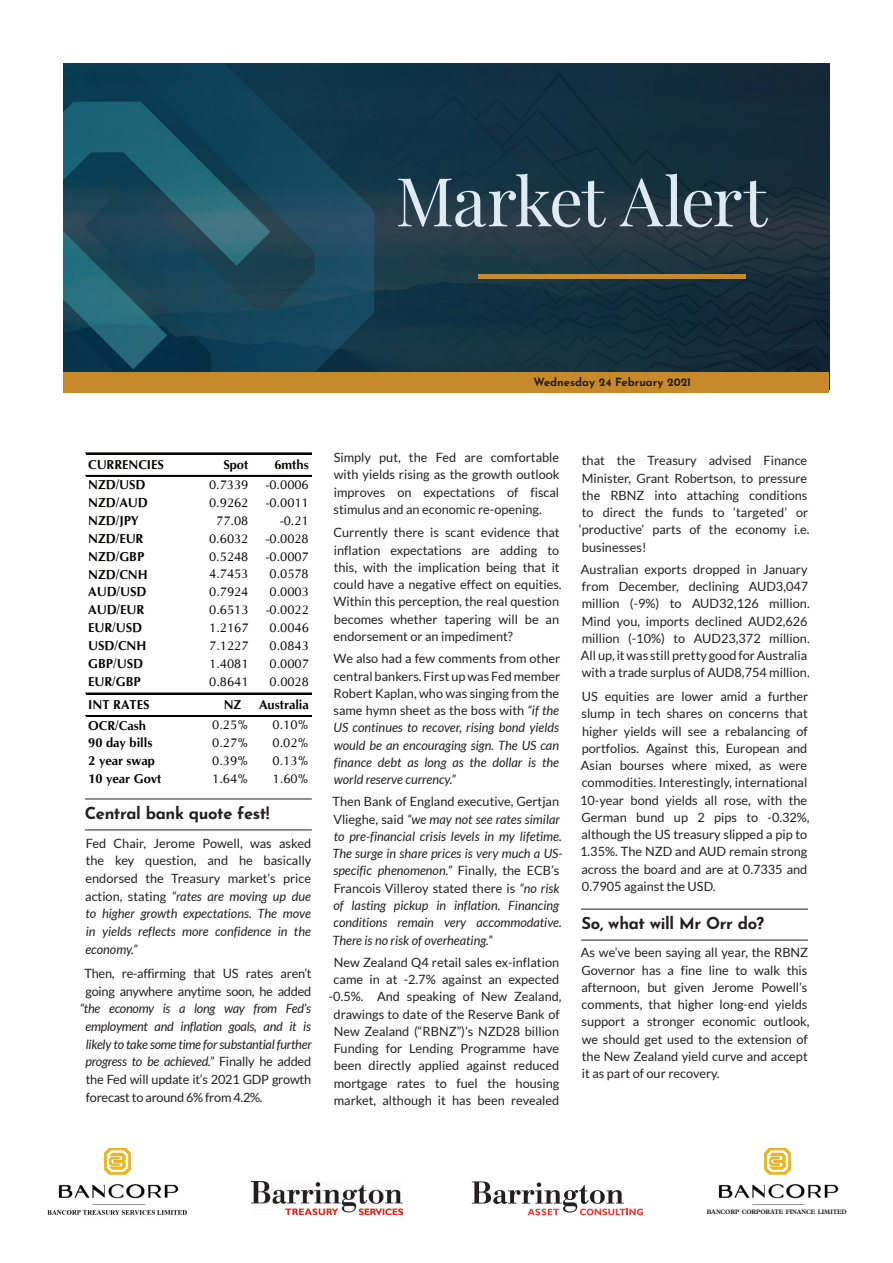
<style>
.page{position:relative;width:893px;height:1263px;background:#fff}
.page>*{position:absolute;margin:0;border:0;box-sizing:border-box;transform-origin:0 0}
.t1{font:67.5px "Playfair Display";letter-spacing:-.03em;color:#deeaf4}
.t2{font:700 16.5px "Josefin Sans";letter-spacing:-.02em;color:#231f20}
.t3{font:12.9px "CG Omega";color:#040503}
.t4{font:700 12.9px "CG Omega";letter-spacing:-.005em;color:#040503}
.t5{font:12.75px/17.2px "Lato";color:#231f20}
.t6{font:italic 12.75px/17.2px "Lato";color:#231f20;text-align:justify}
.t7{font:12.75px/17.7px "Lato";letter-spacing:-.02em;color:#231f20}
.t8{font:700 11.25px "Josefin Sans";color:#231f20}
.t9{font:700 6.45px "Plantin Std";letter-spacing:-.01em;color:#231f20;scale:.93 1}
.s1{font-style:italic}
.s2{font-style:normal}
</style>
<div class="page">
<hr style="left:85px;top:799px;width:227px;height:1px;background:#231f20">
<hr style="left:85px;top:829px;width:227px;height:1px;background:#231f20">
<hr style="left:86px;top:453px;width:225px;height:1px;background:#040503">
<hr style="left:86px;top:475px;width:225px;height:2px;background:#040503">
<hr style="left:86px;top:693px;width:225px;height:1px;background:#040503">
<hr style="left:86px;top:715px;width:225px;height:2px;background:#040503">
<hr style="left:581px;top:909px;width:227px;height:1px;background:#231f20">
<hr style="left:581px;top:940px;width:227px;height:1px;background:#231f20">
<img style="left:64px;top:64px;width:765px;height:308px">
<div style="left:64px;top:372px;width:765px;height:21px;background:#c78a2a"></div>
<hr style="left:478px;top:275px;width:268px;height:4px;background:#c78a2a">
<img style="left:47px;top:1148px;width:140px;height:67px">
<img style="left:252px;top:1181px;width:150px;height:34px">
<svg style="left:472px;top:1181px;width:171px;height:34px"></svg>
<img style="left:718px;top:1148px;width:121px;height:57px">
<h1 class="t1" style="left:395px;top:148px;width:373px">Market Alert</h1>
<p class="t8" style="left:533px;top:372px;width:159px">Wednesday 24 February 2021</p>
<p class="t4" style="left:88px;top:457px;width:77px">CURRENCIES</p>
<p class="t4" style="left:223px;top:457px;width:26px">Spot</p>
<p class="t4" style="left:274px;top:457px;width:36px">6mths</p>
<p class="t4" style="left:88px;top:477px;width:59px">NZD/USD</p>
<p class="t3" style="left:209px;top:477px;width:41px">0.7339</p>
<p class="t3" style="left:266px;top:477px;width:44px">-0.0006</p>
<p class="t4" style="left:88px;top:495px;width:61px">NZD/AUD</p>
<p class="t3" style="left:209px;top:495px;width:41px">0.9262</p>
<p class="t3" style="left:266px;top:495px;width:44px">-0.0011</p>
<p class="t4" style="left:88px;top:512px;width:52px">NZD/JPY</p>
<p class="t3" style="left:216px;top:513px;width:34px">77.08</p>
<p class="t3" style="left:280px;top:513px;width:30px">-0.21</p>
<p class="t4" style="left:88px;top:530px;width:57px">NZD/EUR</p>
<p class="t3" style="left:209px;top:531px;width:41px">0.6032</p>
<p class="t3" style="left:266px;top:531px;width:44px">-0.0028</p>
<p class="t4" style="left:88px;top:548px;width:58px">NZD/GBP</p>
<p class="t3" style="left:209px;top:548px;width:41px">0.5248</p>
<p class="t3" style="left:266px;top:548px;width:44px">-0.0007</p>
<p class="t4" style="left:88px;top:566px;width:61px">NZD/CNH</p>
<p class="t3" style="left:209px;top:566px;width:41px">4.7453</p>
<p class="t3" style="left:270px;top:566px;width:41px">0.0578</p>
<p class="t4" style="left:88px;top:584px;width:60px">AUD/USD</p>
<p class="t3" style="left:209px;top:584px;width:41px">0.7924</p>
<p class="t3" style="left:270px;top:584px;width:41px">0.0003</p>
<p class="t4" style="left:88px;top:602px;width:58px">AUD/EUR</p>
<p class="t3" style="left:209px;top:602px;width:41px">0.6513</p>
<p class="t3" style="left:266px;top:602px;width:44px">-0.0022</p>
<p class="t4" style="left:88px;top:619px;width:55px">EUR/USD</p>
<p class="t3" style="left:209px;top:620px;width:41px">1.2167</p>
<p class="t3" style="left:270px;top:620px;width:41px">0.0046</p>
<p class="t4" style="left:88px;top:637px;width:60px">USD/CNH</p>
<p class="t3" style="left:209px;top:638px;width:41px">7.1227</p>
<p class="t3" style="left:270px;top:638px;width:41px">0.0843</p>
<p class="t4" style="left:88px;top:655px;width:56px">GBP/USD</p>
<p class="t3" style="left:209px;top:655px;width:41px">1.4081</p>
<p class="t3" style="left:270px;top:655px;width:41px">0.0007</p>
<p class="t4" style="left:88px;top:673px;width:54px">EUR/GBP</p>
<p class="t3" style="left:209px;top:673px;width:41px">0.8641</p>
<p class="t3" style="left:270px;top:673px;width:41px">0.0028</p>
<p class="t4" style="left:88px;top:697px;width:63px">INT RATES</p>
<p class="t4" style="left:224px;top:697px;width:19px">NZ</p>
<p class="t4" style="left:259px;top:697px;width:51px">Australia</p>
<p class="t4" style="left:88px;top:717px;width:59px">OCR/Cash</p>
<p class="t3" style="left:212px;top:717px;width:38px">0.25%</p>
<p class="t3" style="left:273px;top:717px;width:38px">0.10%</p>
<p class="t4" style="left:88px;top:735px;width:66px">90 day bills</p>
<p class="t3" style="left:212px;top:735px;width:38px">0.27%</p>
<p class="t3" style="left:273px;top:735px;width:38px">0.02%</p>
<p class="t4" style="left:88px;top:753px;width:68px">2 year swap</p>
<p class="t3" style="left:212px;top:753px;width:38px">0.39%</p>
<p class="t3" style="left:273px;top:753px;width:38px">0.13%</p>
<p class="t4" style="left:88px;top:770px;width:75px">10 year Govt</p>
<p class="t3" style="left:212px;top:771px;width:38px">1.64%</p>
<p class="t3" style="left:273px;top:771px;width:38px">1.60%</p>
<p class="t2" style="left:85px;top:799px;width:186px">Central bank quote fest!</p>
<p class="t5" style="left:85px;top:834px;width:228px;line-height:17.7px;text-align:justify">Fed Chair, Jerome Powell, was asked the key question, and he basically endorsed the Treasury market’s price action, stating <span class="s1">“rates are moving up due to higher growth expectations. The move in yields reflects more confidence in the economy.”</span></p>
<p class="t7" style="left:84px;top:964px;width:229px">Then, re-affirming that US rates aren’t going anywhere anytime soon, he added</p>
<p class="t6" style="left:85px;top:1000px;width:228px;line-height:17.7px;text-indent:-5px">“the economy is a long way from Fed’s employment and inflation goals, and it is likely to take some time for substantial further progress to be achieved.” <span class="s2">Finally he added the Fed will update it’s 2021 GDP growth forecast to around 6% from 4.2%.</span></p>
<p class="t5" style="left:333px;top:449px;width:228px;text-align:justify">Simply put, the Fed are comfortable with yields rising as the growth outlook improves on expectations of fiscal stimulus and an economic re-opening.</p>
<p class="t5" style="left:333px;top:524px;width:230px">Currently there is scant evidence that inflation expectations are adding to this, with the implication being that it could have a negative effect on equities.<br>Within this perception, the real question becomes whether tapering will be an endorsement or an impediment?</p>
<p class="t6" style="left:333px;top:650px;width:228px"><span class="s2">We also had a few comments from other central bankers. First up was Fed member Robert Kaplan, who was singing from the same hymn sheet as the boss with</span> “if the US continues to recover, rising bond yields would be an encouraging sign. The US can finance debt as long as the dollar is the world reserve currency.”</p>
<p class="t6" style="left:332px;top:793px;width:232px;text-align:left"><span class="s2">Then Bank of England executive, Gertjan Vlieghe, said</span> “we may not see rates similar to pre-financial crisis levels in my lifetime.<br>The surge in share prices is very much a US&shy;specific phenomenon.” <span class="s2">Finally, the ECB’s Francois Villeroy stated there is</span> “no risk of lasting pickup in inflation. Financing conditions remain very accommodative.<br>There is no risk of overheating.”</p>
<p class="t5" style="left:329px;top:953px;width:234px;text-align:center">New Zealand Q4 retail sales ex-inflation came in at -2.7% against an expected -0.5%. And speaking of New Zealand, drawings to date of the Reserve Bank of New Zealand (“RBNZ”)’s NZD28 billion Funding for Lending Programme have been directly applied against reduced mortgage rates to fuel the housing market, although it has been revealed</p>
<p class="t5" style="left:579px;top:452px;width:232px">that the Treasury advised Finance<br>Minister, Grant Robertson, to pressure the RBNZ into attaching conditions to direct the funds to ‘targeted’ or ‘productive’ parts of the economy i.e. businesses!</p>
<p class="t5" style="left:581px;top:561px;width:230px">Australian exports dropped in January from December, declining AUD3,047 million (-9%) to AUD32,126 million.<br>Mind you, imports declined AUD2,626 million (-10%) to AUD23,372 million.<br>All up, it was still pretty good for Australia with a trade surplus of AUD8,754 million.</p>
<p class="t5" style="left:580px;top:688px;width:231px">US equities are lower amid a further slump in tech shares on concerns that higher yields will see a rebalancing of portfolios. Against this, European and Asian bourses where mixed, as were commodities. Interestingly, international 10-year bond yields all rose, with the German bund up 2 pips to -0.32%, although the US treasury slipped a pip to 1.35%. The NZD and AUD remain strong across the board and are at 0.7335 and 0.7905 against the USD.</p>
<p class="t2" style="left:581px;top:909px;width:184px">So, what will Mr Orr do?</p>
<p class="t5" style="left:581px;top:944px;width:230px">As we’ve been saying all year, the RBNZ Governor has a fine line to walk this afternoon, but given Jerome Powell’s comments, that higher long-end yields support a stronger economic outlook, we should get used to the extension of the New Zealand yield curve and accept it as part of our recovery.</p>
<p class="t9" style="left:707px;top:1208px;width:152px">BANCORP CORPORATE FINANCE LIMITED</p>
</div>
